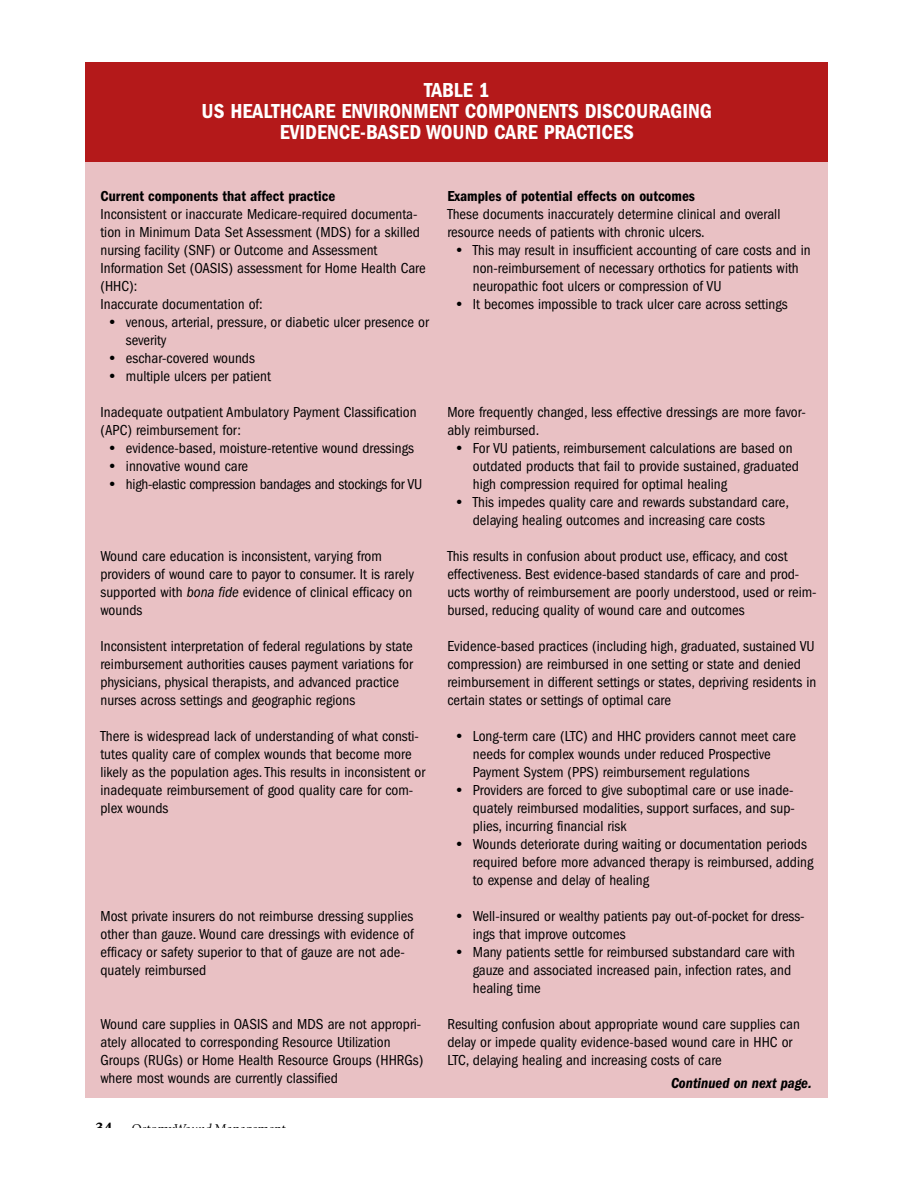
<style>
.page{position:relative;width:918px;height:1188px;background:#fff}
.page>*{position:absolute;margin:0;border:0;box-sizing:border-box;transform-origin:0 0}
.t1{font:600 condensed 21px/21px "Franklin Gothic";color:#fff;text-align:center}
.t2{font:condensed 15px/18px "Franklin Gothic";color:#000}
.t3{font:600 condensed 15px "Franklin Gothic";color:#000}
.t4{font:condensed 15px "Franklin Gothic";letter-spacing:-.02em;color:#000}
.t5{font:italic 600 condensed 15px "Franklin Gothic";color:#000}
.t6{font:13.5px "Minion";color:#000}
.s1{font-weight:600;font-stretch:normal}
.s2{font-style:italic}
.s3{font-weight:700;font-size:18px}
</style>
<div class="page">
<div style="left:86px;top:118px;width:742px;height:980px;background:#e9c1c4"></div>
<div style="left:86px;top:63px;width:742px;height:99px;background:#b4191a"></div>
<h1 class="t1" style="left:202px;top:81px;width:512px">TABLE 1<br>US HEALTHCARE ENVIRONMENT COMPONENTS DISCOURAGING<br>EVIDENCE-BASED WOUND CARE PRACTICES</h1>
<p class="t3" style="left:100px;top:191px;width:236px">Current components that affect practice</p>
<p class="t2" style="left:100px;top:206px;width:327px">Inconsistent or inaccurate Medicare-required documenta&shy;tion in Minimum Data Set Assessment (MDS) for a skilled nursing facility (SNF) or Outcome and Assessment Information Set (OASIS) assessment for Home Health Care (HHC):<br>Inaccurate documentation of:</p>
<p class="t2" style="left:126px;top:315px;width:304px;text-indent:-18px"><span class="s1">•</span> venous, arterial, pressure, or diabetic ulcer presence or severity</p>
<p class="t2" style="left:108px;top:351px;width:149px"><span class="s1">•</span> eschar-covered wounds</p>
<p class="t2" style="left:108px;top:369px;width:164px"><span class="s1">•</span> multiple ulcers per patient</p>
<p class="t2" style="left:100px;top:404px;width:318px">Inadequate outpatient Ambulatory Payment Classification (APC) reimbursement for:</p>
<p class="t2" style="left:108px;top:441px;width:308px"><span class="s1">•</span> evidence-based, moisture-retentive wound dressings</p>
<p class="t2" style="left:108px;top:459px;width:142px"><span class="s1">•</span> innovative wound care</p>
<p class="t4" style="left:108px;top:479px;width:316px"><span class="s1">•</span> high-elastic compression bandages and stockings for VU</p>
<p class="t2" style="left:100px;top:548px;width:315px">Wound care education is inconsistent, varying from providers of wound care to payor to consumer. It is rarely supported with <span class="s2">bona fide</span> evidence of clinical efficacy on wounds</p>
<p class="t2" style="left:100px;top:638px;width:314px">Inconsistent interpretation of federal regulations by state reimbursement authorities causes payment variations for physicians, physical therapists, and advanced practice nurses across settings and geographic regions</p>
<p class="t2" style="left:100px;top:728px;width:326px">There is widespread lack of understanding of what consti&shy;tutes quality care of complex wounds that become more likely as the population ages. This results in inconsistent or inadequate reimbursement of good quality care for com&shy;plex wounds</p>
<p class="t2" style="left:100px;top:908px;width:315px">Most private insurers do not reimburse dressing supplies other than gauze. Wound care dressings with evidence of efficacy or safety superior to that of gauze are not ade&shy;quately reimbursed</p>
<p class="t2" style="left:100px;top:1016px;width:324px">Wound care supplies in OASIS and MDS are not appropri&shy;ately allocated to corresponding Resource Utilization Groups (RUGs) or Home Health Resource Groups (HHRGs) where most wounds are currently classified</p>
<p class="t6" style="left:95px;top:1124px;width:192px"><span class="s3">34</span> Ostomy<span class="s2">Wound</span> Management</p>
<p class="t3" style="left:447px;top:191px;width:249px">Examples of potential effects on outcomes</p>
<p class="t2" style="left:447px;top:206px;width:335px">These documents inaccurately determine clinical and overall resource needs of patients with chronic ulcers.</p>
<p class="t2" style="left:473px;top:243px;width:339px;text-indent:-18px"><span class="s1">•</span> This may result in insufficient accounting of care costs and in non-reimbursement of necessary orthotics for patients with neuropathic foot ulcers or compression of VU</p>
<p class="t2" style="left:455px;top:297px;width:334px"><span class="s1">•</span> It becomes impossible to track ulcer care across settings</p>
<p class="t2" style="left:447px;top:404px;width:360px">More frequently changed, less effective dressings are more favor&shy;ably reimbursed.</p>
<p class="t2" style="left:473px;top:441px;width:328px;text-indent:-18px"><span class="s1">•</span> For VU patients, reimbursement calculations are based on outdated products that fail to provide sustained, graduated high compression required for optimal healing</p>
<p class="t2" style="left:455px;top:495px;width:336px;text-align:center"><span class="s1">•</span> This impedes quality care and rewards substandard care, delaying healing outcomes and increasing care costs</p>
<p class="t2" style="left:447px;top:548px;width:371px">This results in confusion about product use, efficacy, and cost effectiveness. Best evidence-based standards of care and prod&shy;ucts worthy of reimbursement are poorly understood, used or reim&shy;bursed, reducing quality of wound care and outcomes</p>
<p class="t2" style="left:447px;top:638px;width:370px">Evidence-based practices (including high, graduated, sustained VU compression) are reimbursed in one setting or state and denied reimbursement in different settings or states, depriving residents in certain states or settings of optimal care</p>
<p class="t2" style="left:473px;top:729px;width:325px;text-indent:-18px"><span class="s1">•</span> Long-term care (LTC) and HHC providers cannot meet care needs for complex wounds under reduced Prospective<br>Payment System (PPS) reimbursement regulations</p>
<p class="t2" style="left:473px;top:783px;width:323px;text-align:justify;text-indent:-18px"><span class="s1">•</span> Providers are forced to give suboptimal care or use inade&shy;quately reimbursed modalities, support surfaces, and sup&shy;plies, incurring financial risk</p>
<p class="t2" style="left:473px;top:837px;width:342px;text-indent:-18px"><span class="s1">•</span> Wounds deteriorate during waiting or documentation periods required before more advanced therapy is reimbursed, adding to expense and delay of healing</p>
<p class="t2" style="left:473px;top:909px;width:333px;text-indent:-18px"><span class="s1">•</span> Well-insured or wealthy patients pay out-of-pocket for dress&shy;ings that improve outcomes</p>
<p class="t2" style="left:473px;top:945px;width:324px;text-indent:-18px"><span class="s1">•</span> Many patients settle for reimbursed substandard care with gauze and associated increased pain, infection rates, and healing time</p>
<p class="t2" style="left:447px;top:1016px;width:354px">Resulting confusion about appropriate wound care supplies can delay or impede quality evidence-based wound care in HHC or<br>LTC, delaying healing and increasing costs of care</p>
<p class="t5" style="left:671px;top:1078px;width:142px">Continued on next page.</p>
</div>
